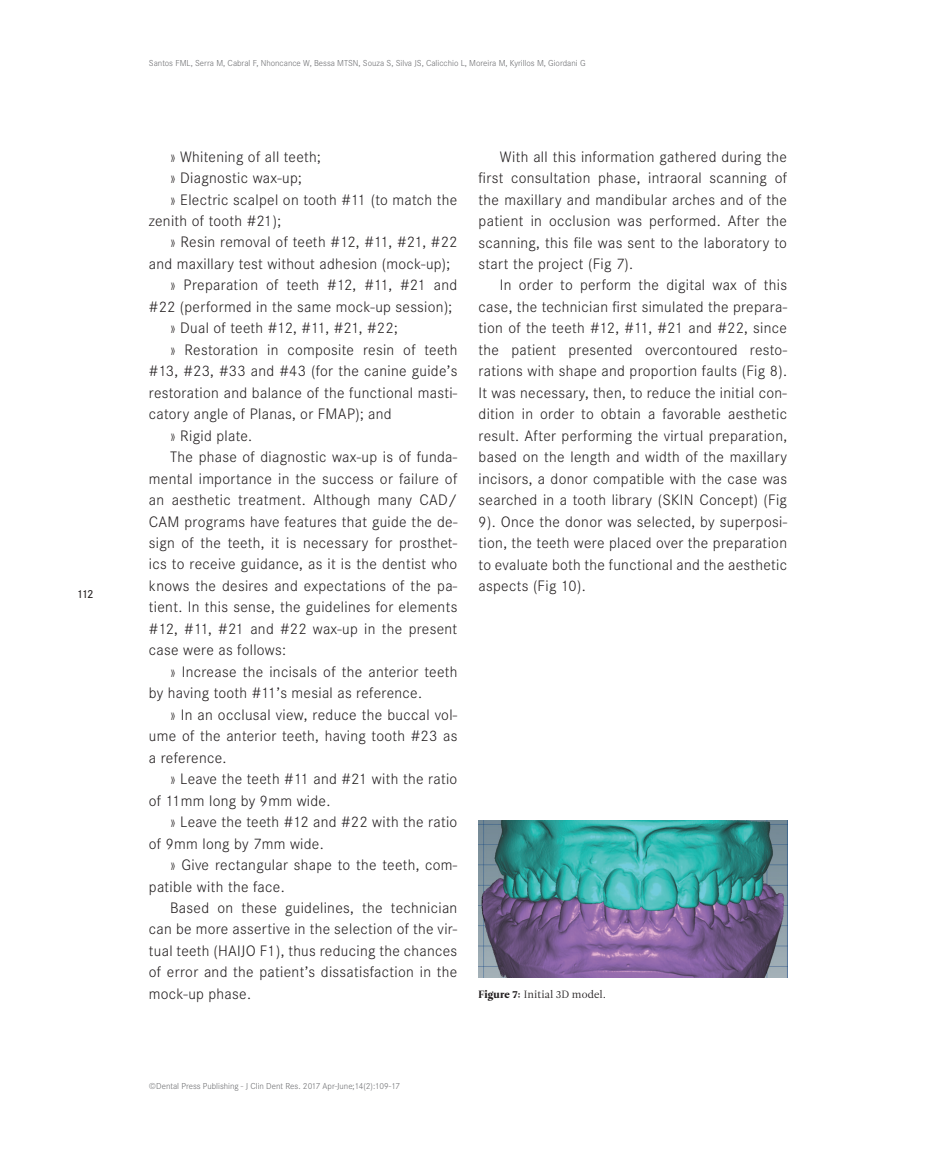
<style>
.page{position:relative;width:936px;height:1149px;background:#fff}
.page>*{position:absolute;margin:0;border:0;box-sizing:border-box;transform-origin:0 0}
.t1{font:300 15.75px/21.5px "Corporate STOT";letter-spacing:.02em;color:#231f20;text-align:justify}
.t2{font:500 12px "Corporate STOT";color:#231f20}
.t3{font:10.5px "Leitura Roman 1";letter-spacing:.01em;color:#231f20}
.t4{font:300 9px "Corporate STOT";color:#6c6d70}
.s1{font-family:"Leitura Roman 4"}
</style>
<div class="page">
<img style="left:478px;top:820px;width:309px;height:157px">
<p class="t2" style="left:76px;top:586px;width:19px">112</p>
<p class="t4" style="left:149px;top:58px;width:438px">Santos FML, Serra M, Cabral F, Nhoncance W, Bessa MTSN, Souza S, Silva JS, Calicchio L, Moreira M, Kyrillos M, Giordani G</p>
<p class="t1" style="left:170px;top:146px;width:152px">» Whitening of all teeth;</p>
<p class="t1" style="left:170px;top:167px;width:133px">» Diagnostic wax-up;</p>
<p class="t1" style="left:170px;top:189px;width:289px">» Electric scalpel on tooth #11 (to match the</p>
<p class="t1" style="left:149px;top:210px;width:134px">zenith of tooth #21);</p>
<p class="t1" style="left:170px;top:231px;width:289px">» Resin removal of teeth #12, #11, #21, #22</p>
<p class="t1" style="left:149px;top:253px;width:303px">and maxillary test without adhesion (mock-up);</p>
<p class="t1" style="left:170px;top:274px;width:289px">» Preparation of teeth #12, #11, #21 and</p>
<p class="t1" style="left:149px;top:296px;width:305px">#22 (performed in the same mock-up session);</p>
<p class="t1" style="left:170px;top:317px;width:229px">» Dual of teeth #12, #11, #21, #22;</p>
<p class="t1" style="left:170px;top:339px;width:289px">» Restoration in composite resin of teeth</p>
<p class="t1" style="left:149px;top:360px;width:310px">#13, #23, #33 and #43 (for the canine guide’s</p>
<p class="t1" style="left:149px;top:382px;width:310px">restoration and balance of the functional masti-</p>
<p class="t1" style="left:149px;top:403px;width:244px">catory angle of Planas, or FMAP); and</p>
<p class="t1" style="left:170px;top:425px;width:84px">» Rigid plate.</p>
<p class="t1" style="left:170px;top:446px;width:288px">The phase of diagnostic wax-up is of funda-</p>
<p class="t1" style="left:149px;top:467px;width:310px">mental importance in the success or failure of</p>
<p class="t1" style="left:149px;top:489px;width:310px">an aesthetic treatment. Although many CAD/</p>
<p class="t1" style="left:149px;top:510px;width:310px">CAM programs have features that guide the de-</p>
<p class="t1" style="left:149px;top:532px;width:310px">sign of the teeth, it is necessary for prosthet-</p>
<p class="t1" style="left:149px;top:553px;width:310px">ics to receive guidance, as it is the dentist who</p>
<p class="t1" style="left:149px;top:575px;width:310px">knows the desires and expectations of the pa-</p>
<p class="t1" style="left:149px;top:596px;width:310px">tient. In this sense, the guidelines for elements</p>
<p class="t1" style="left:149px;top:618px;width:310px">#12, #11, #21 and #22 wax-up in the present</p>
<p class="t1" style="left:149px;top:639px;width:139px">case were as follows:</p>
<p class="t1" style="left:170px;top:660px;width:289px">» Increase the incisals of the anterior teeth</p>
<p class="t1" style="left:149px;top:682px;width:275px">by having tooth #11’s mesial as reference.</p>
<p class="t1" style="left:170px;top:703px;width:288px">» In an occlusal view, reduce the buccal vol-</p>
<p class="t1" style="left:149px;top:725px;width:310px">ume of the anterior teeth, having tooth #23 as</p>
<p class="t1" style="left:149px;top:746px;width:79px">a reference.</p>
<p class="t1" style="left:170px;top:768px;width:289px">» Leave the teeth #11 and #21 with the ratio</p>
<p class="t1" style="left:149px;top:789px;width:183px">of 11mm long by 9mm wide.</p>
<p class="t1" style="left:170px;top:811px;width:289px">» Leave the teeth #12 and #22 with the ratio</p>
<p class="t1" style="left:149px;top:832px;width:176px">of 9mm long by 7mm wide.</p>
<p class="t1" style="left:170px;top:854px;width:289px">» Give rectangular shape to the teeth, com-</p>
<p class="t1" style="left:149px;top:875px;width:137px">patible with the face.</p>
<p class="t1" style="left:170px;top:896px;width:288px">Based on these guidelines, the technician</p>
<p class="t1" style="left:149px;top:918px;width:310px">can be more assertive in the selection of the vir-</p>
<p class="t1" style="left:149px;top:939px;width:310px">tual teeth (HAIJO F1), thus reducing the chances</p>
<p class="t1" style="left:149px;top:961px;width:310px">of error and the patient’s dissatisfaction in the</p>
<p class="t1" style="left:149px;top:982px;width:104px">mock-up phase.</p>
<p class="t1" style="left:478px;top:146px;width:310px;text-indent:21px">With all this information gathered during the first consultation phase, intraoral scanning of the maxillary and mandibular arches and of the patient in occlusion was performed. After the scanning, this file was sent to the laboratory to start the project (Fig 7).</p>
<p class="t1" style="left:478px;top:274px;width:310px;text-indent:21px">In order to perform the digital wax of this case, the technician first simulated the prepara&shy;tion of the teeth #12, #11, #21 and #22, since the patient presented overcontoured resto&shy;rations with shape and proportion faults (Fig 8).<br>It was necessary, then, to reduce the initial con&shy;dition in order to obtain a favorable aesthetic result. After performing the virtual preparation, based on the length and width of the maxillary incisors, a donor compatible with the case was searched in a tooth library (SKIN Concept) (Fig 9). Once the donor was selected, by superposi&shy;tion, the teeth were placed over the preparation to evaluate both the functional and the aesthetic aspects (Fig 10).</p>
<p class="t3" style="left:478px;top:988px;width:129px"><span class="s1">Figure 7:</span> Initial 3D model.</p>
<p class="t4" style="left:149px;top:1080px;width:252px">©Dental Press Publishing - J Clin Dent Res. 2017 Apr-June;14(2):109-17</p>
</div>
